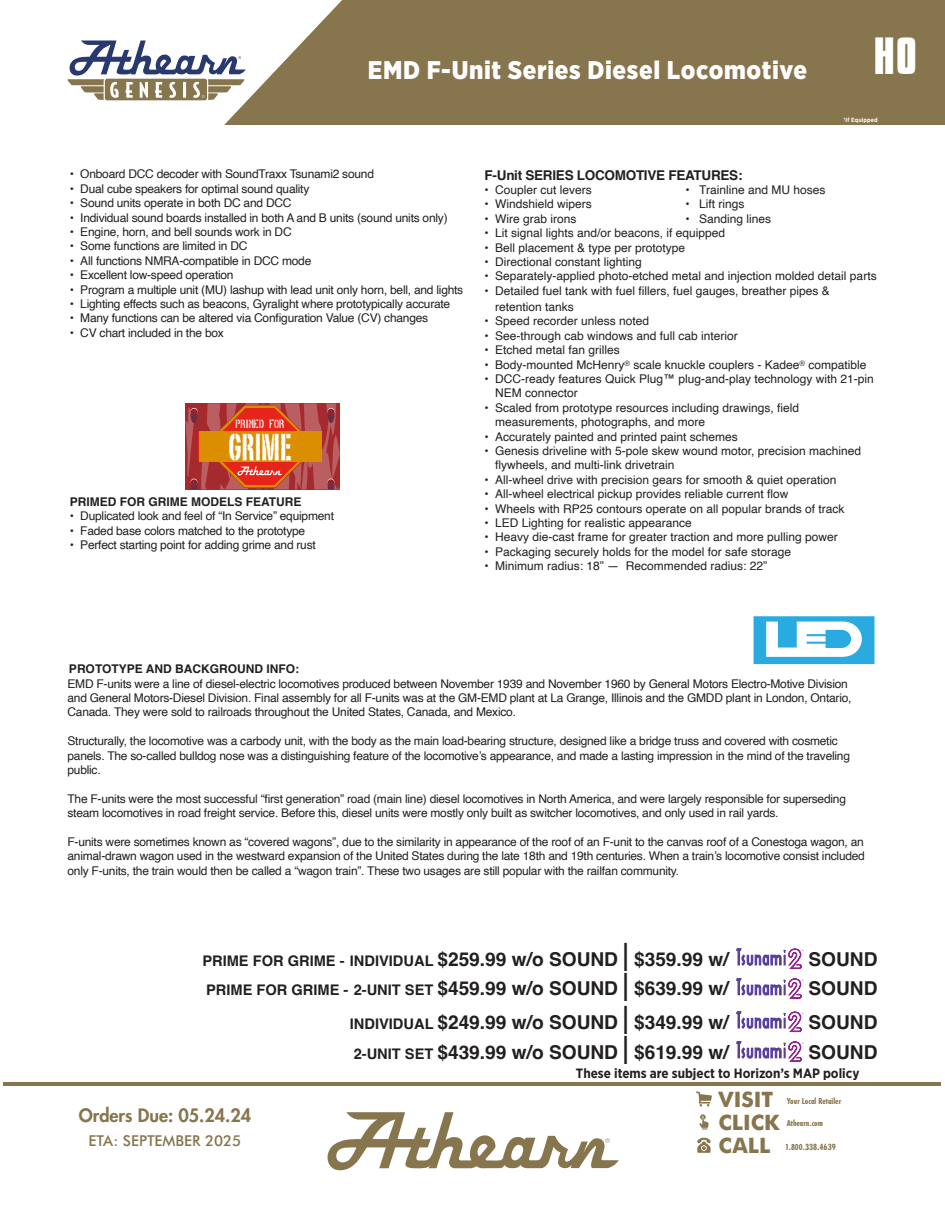
<style>
.page{position:relative;width:945px;height:1215px;background:#fff}
.page>*{position:absolute;margin:0;border:0;box-sizing:border-box;transform-origin:0 0}
.t1{font:700 45px "Compacta BT";color:#fff}
.t2{font:36.6px "Portago ITCTT";color:#fff;scale:.83 1}
.t3{font:900 25.5px "Gotham Narrow";letter-spacing:.025em;color:#fff}
.t4{font:700 21.3px/23px "Futura BT";color:#87754e}
.t5{font:700 19.2px "Helvetica";color:#231f20}
.t6{font:800 18px "Futura";color:#87754e}
.t7{font:500 15px "Futura BT";color:#87754e}
.t8{font:700 14.7px "Helvetica";color:#231f20}
.t9{font:700 13.5px "Gotham Narrow";color:#231f20}
.t10{font:700 13.5px "Helvetica";letter-spacing:-.02em;color:#231f20}
.t11{font:12px/14.4px "Helvetica";letter-spacing:-.02em;color:#231f20}
.t12{font:12px/14.4px "Helvetica";color:#231f20}
.t13{font:700 12px "Helvetica";color:#231f20}
.t14{font:11.55px "PHANTOM STENCIL";color:#fff;scale:.7 1}
.t15{font:700 9.3px "Futura PT Cond";color:#87754e}
.t16{font:700 9px "Futura PT Cond";color:#87754e}
.t17{font:700 6px "Gotham Narrow";letter-spacing:.025em;color:#fff}
.s1{font-size:19.2px}
.s2{font-size:38.25px}
.s3{font-size:14.7px}
.s4{font-size:9px}
</style>
<div class="page">
<div style="left:224px;top:0;width:721px;height:125px;background:#87754e"></div>
<svg style="left:327px;top:1112px;width:292px;height:59px"></svg>
<svg style="left:67px;top:41px;width:179px;height:59px"></svg>
<hr style="left:4px;top:1082px;width:937px;height:4px;background:#87754e">
<svg style="left:696px;top:1091px;width:16px;height:15px"></svg>
<svg style="left:699px;top:1114px;width:10px;height:16px"></svg>
<svg style="left:697px;top:1138px;width:14px;height:15px"></svg>
<svg style="left:185px;top:403px;width:155px;height:86px;background:#c65729"></svg>
<svg style="left:754px;top:616px;width:121px;height:48px"></svg>
<svg style="left:736px;top:1041px;width:67px;height:21px"></svg>
<svg style="left:736px;top:1011px;width:67px;height:22px"></svg>
<svg style="left:736px;top:978px;width:67px;height:21px"></svg>
<svg style="left:736px;top:948px;width:67px;height:21px"></svg>
<h3 class="t3" style="left:368px;top:53px;width:441px">EMD F-Unit Series Diesel Locomotive</h3>
<h1 class="t1" style="left:874px;top:29px;width:44px">HO</h1>
<p class="t17" style="left:843px;top:116px;width:36px">†If Equipped</p>
<p class="t11" style="left:70px;top:167px;width:306px">• Onboard DCC decoder with SoundTraxx Tsunami2 sound</p>
<p class="t11" style="left:70px;top:182px;width:241px">• Dual cube speakers for optimal sound quality</p>
<p class="t11" style="left:70px;top:196px;width:223px">• Sound units operate in both DC and DCC</p>
<p class="t11" style="left:70px;top:211px;width:379px">• Individual sound boards installed in both A and B units (sound units only)</p>
<p class="t11" style="left:70px;top:225px;width:223px">• Engine, horn, and bell sounds work in DC</p>
<p class="t11" style="left:70px;top:239px;width:179px">• Some functions are limited in DC</p>
<p class="t11" style="left:70px;top:254px;width:243px">• All functions NMRA-compatible in DCC mode</p>
<p class="t11" style="left:70px;top:268px;width:165px">• Excellent low-speed operation</p>
<p class="t11" style="left:70px;top:283px;width:395px">• Program a multiple unit (MU) lashup with lead unit only horn, bell, and lights</p>
<p class="t11" style="left:70px;top:297px;width:382px">• Lighting effects such as beacons, Gyralight where prototypically accurate</p>
<p class="t11" style="left:70px;top:311px;width:360px">• Many functions can be altered via Configuration Value (CV) changes</p>
<p class="t11" style="left:70px;top:326px;width:156px">• CV chart included in the box</p>
<p class="t14" style="left:235px;top:418px;width:72px">PRIMED FOR</p>
<h2 class="t2" style="left:228px;top:424px;width:77px">GRIME</h2>
<p class="t13" style="left:70px;top:494px;width:233px">PRIMED FOR GRIME MODELS FEATURE</p>
<p class="t11" style="left:70px;top:509px;width:266px">• Duplicated look and feel of “In Service” equipment</p>
<p class="t11" style="left:70px;top:524px;width:237px">• Faded base colors matched to the prototype</p>
<p class="t11" style="left:70px;top:538px;width:247px">• Perfect starting point for adding grime and rust</p>
<p class="t10" style="left:485px;top:167px;width:259px">F-Unit SERIES LOCOMOTIVE FEATURES:</p>
<p class="t12" style="left:485px;top:183px;width:109px">• Coupler cut levers</p>
<p class="t12" style="left:686px;top:183px;width:141px">• Trainline and MU hoses</p>
<p class="t12" style="left:485px;top:197px;width:109px">• Windshield wipers</p>
<p class="t12" style="left:686px;top:197px;width:60px">• Lift rings</p>
<p class="t12" style="left:485px;top:212px;width:93px">• Wire grab irons</p>
<p class="t12" style="left:686px;top:212px;width:87px">• Sanding lines</p>
<p class="t12" style="left:485px;top:226px;width:242px">• Lit signal lights and/or beacons, if equipped</p>
<p class="t12" style="left:485px;top:241px;width:202px">• Bell placement &amp; type per prototype</p>
<p class="t12" style="left:485px;top:255px;width:159px">• Directional constant lighting</p>
<p class="t12" style="left:485px;top:269px;width:394px">• Separately-applied photo-etched metal and injection molded detail parts</p>
<p class="t12" style="left:495px;top:283px;width:336px;line-height:16.2px;text-indent:-10px">• Detailed fuel tank with fuel fillers, fuel gauges, breather pipes &amp; retention tanks</p>
<p class="t12" style="left:485px;top:314px;width:166px">• Speed recorder unless noted</p>
<p class="t12" style="left:485px;top:329px;width:255px">• See-through cab windows and full cab interior</p>
<p class="t12" style="left:485px;top:343px;width:137px">• Etched metal fan grilles</p>
<p class="t12" style="left:485px;top:358px;width:383px">• Body-mounted McHenry<sup>®</sup> scale knuckle couplers - Kadee<sup>®</sup> compatible</p>
<p class="t12" style="left:495px;top:372px;width:380px;text-indent:-10px">• DCC-ready features Quick Plug™ plug-and-play technology with 21-pin<br>NEM connector</p>
<p class="t12" style="left:495px;top:401px;width:306px;text-indent:-10px">• Scaled from prototype resources including drawings, field measurements, photographs, and more</p>
<p class="t12" style="left:485px;top:430px;width:255px">• Accurately painted and printed paint schemes</p>
<p class="t12" style="left:495px;top:444px;width:368px;text-indent:-10px">• Genesis driveline with 5-pole skew wound motor, precision machined flywheels, and multi-link drivetrain</p>
<p class="t12" style="left:485px;top:473px;width:353px">• All-wheel drive with precision gears for smooth &amp; quiet operation</p>
<p class="t12" style="left:485px;top:487px;width:305px">• All-wheel electrical pickup provides reliable current flow</p>
<p class="t12" style="left:485px;top:502px;width:361px">• Wheels with RP25 contours operate on all popular brands of track</p>
<p class="t12" style="left:485px;top:516px;width:209px">• LED Lighting for realistic appearance</p>
<p class="t12" style="left:485px;top:530px;width:355px">• Heavy die-cast frame for greater traction and more pulling power</p>
<p class="t12" style="left:485px;top:545px;width:308px">• Packaging securely holds for the model for safe storage</p>
<p class="t12" style="left:485px;top:559px;width:284px">• Minimum radius: 18” — Recommended radius: 22”</p>
<p class="t13" style="left:69px;top:662px;width:232px">PROTOTYPE AND BACKGROUND INFO:</p>
<p class="t11" style="left:67px;top:676px;width:786px">EMD F-units were a line of diesel-electric locomotives produced between November 1939 and November 1960 by General Motors Electro-Motive Division and General Motors-Diesel Division. Final assembly for all F-units was at the GM-EMD plant at La Grange, Illinois and the GMDD plant in London, Ontario,<br>Canada. They were sold to railroads throughout the United States, Canada, and Mexico.</p>
<p class="t11" style="left:67px;top:734px;width:784px">Structurally, the locomotive was a carbody unit, with the body as the main load-bearing structure, designed like a bridge truss and covered with cosmetic panels. The so-called bulldog nose was a distinguishing feature of the locomotive’s appearance, and made a lasting impression in the mind of the traveling public.</p>
<p class="t11" style="left:67px;top:792px;width:780px">The F-units were the most successful “first generation” road (main line) diesel locomotives in North America, and were largely responsible for superseding steam locomotives in road freight service. Before this, diesel units were mostly only built as switcher locomotives, and only used in rail yards.</p>
<p class="t11" style="left:68px;top:835px;width:799px;text-align:justify">F-units were sometimes known as “covered wagons”, due to the similarity in appearance of the roof of an F-unit to the canvas roof of a Conestoga wagon, an animal-drawn wagon used in the westward expansion of the United States during the late 18th and 19th centuries. When a train’s locomotive consist included only F-units, the train would then be called a “wagon train”. These two usages are still popular with the railfan community.</p>
<p class="t8" style="left:202px;top:951px;width:528px">PRIME FOR GRIME - INDIVIDUAL <span class="s1">$259.99 w/o SOUND</span> <span class="s2">|</span> <span class="s1">$359.99 w/</span></p>
<h3 class="t5" style="left:808px;top:947px;width:71px">SOUND</h3>
<h3 class="t5" style="left:206px;top:977px;width:524px"><span class="s3">PRIME FOR GRIME - 2-UNIT SET</span> $459.99 w/o SOUND <span class="s2">|</span> $639.99 w/</h3>
<h3 class="t5" style="left:808px;top:977px;width:71px">SOUND</h3>
<h3 class="t5" style="left:350px;top:1010px;width:380px"><span class="s3">INDIVIDUAL</span> $249.99 w/o SOUND <span class="s2">|</span> $349.99 w/</h3>
<h3 class="t5" style="left:808px;top:1010px;width:71px">SOUND</h3>
<h3 class="t5" style="left:354px;top:1040px;width:377px"><span class="s3">2-UNIT SET</span> $439.99 w/o SOUND <span class="s2">|</span> $619.99 w/</h3>
<h3 class="t5" style="left:808px;top:1040px;width:71px">SOUND</h3>
<h3 class="t6" style="left:79px;top:1103px;width:174px">Orders Due: 05.24.24</h3>
<p class="t7" style="left:89px;top:1132px;width:154px">ETA: SEPTEMBER 2025</p>
<p class="t9" style="left:576px;top:1064px;width:285px">These items are subject to Horizon’s MAP policy</p>
<h3 class="t4" style="left:719px;top:1088px;width:63px">VISIT<br>CLICK<br>CALL</h3>
<p class="t16" style="left:787px;top:1095px;width:56px">Your Local Retailer</p>
<p class="t16" style="left:787px;top:1118px;width:38px">Athearn.com</p>
<p class="t15" style="left:785px;top:1142px;width:52px"><span class="s4">1.800.</span>338.4639</p>
</div>
